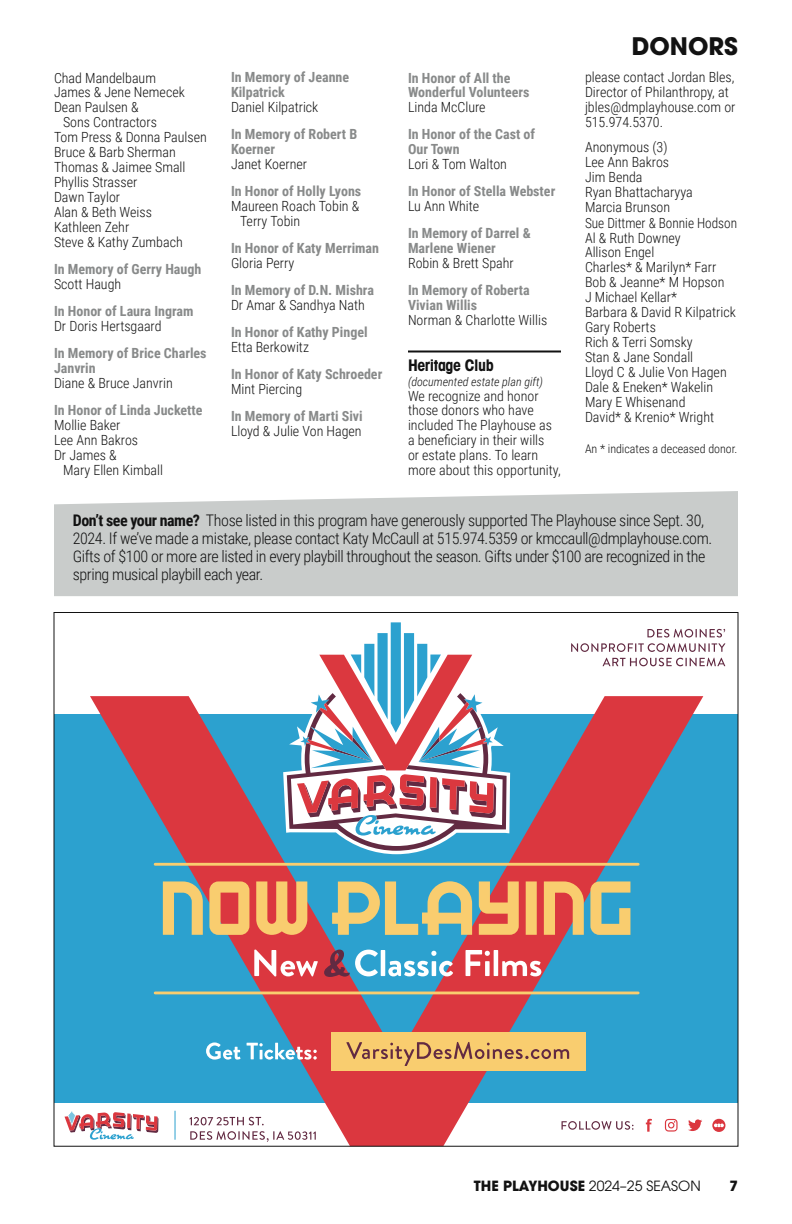
<style>
.page{position:relative;width:792px;height:1224px;background:#fff}
.page>*{position:absolute;margin:0;border:0;box-sizing:border-box;transform-origin:0 0}
.t1{font:700 24px "Avant Garde";color:#121212}
.t2{font:300 16px/18px "Roboto Condensed";letter-spacing:-.025em;color:#121212}
.t3{font:700 condensed 16px "Avant Garde";letter-spacing:-.025em;color:#121212}
.t4{font:300 14px/15px "Roboto Condensed";color:#121212}
.t5{font:700 14px/15px "Roboto Condensed";color:#888a8a}
.t6{font:14px "Avant Garde";color:#121212}
.t7{font:700 14px "Avant Garde";color:#121212}
.t8{font:300 12px "Roboto Condensed";color:#121212}
.t9{font:italic 300 12px "Roboto Condensed";color:#121212}
.s1{font-weight:700}
</style>
<div class="page">
<div style="left:54px;top:491px;width:684px;height:105px;background:#c9cccb"></div>
<hr style="left:408px;top:350px;width:153px;height:2px;background:#121212">
<div style="left:54px;top:715px;width:684px;height:388px;background:#2ca1cf"></div>
<svg style="left:90px;top:696px;width:613px;height:449px"></svg>
<svg style="left:283px;top:696px;width:227px;height:158px"></svg>
<svg style="left:287px;top:622px;width:220px;height:229px"></svg>
<hr style="left:155px;top:992px;width:483px;height:2px;background:#f9cd6f">
<hr style="left:155px;top:863px;width:483px;height:3px;background:#f9cd6f">
<svg style="left:324px;top:950px;width:217px;height:27px"></svg>
<svg style="left:254px;top:950px;width:64px;height:26px;background:#e88388"></svg>
<svg style="left:163px;top:881px;width:467px;height:54px"></svg>
<svg style="left:65px;top:1112px;width:93px;height:28px"></svg>
<svg style="left:175px;top:1111px;width:1px;height:29px"></svg>
<svg style="left:190px;top:1131px;width:126px;height:11px"></svg>
<svg style="left:189px;top:1117px;width:75px;height:8px"></svg>
<svg style="left:646px;top:1119px;width:6px;height:13px"></svg>
<svg style="left:688px;top:1119px;width:14px;height:12px"></svg>
<svg style="left:665px;top:1119px;width:13px;height:13px"></svg>
<svg style="left:712px;top:1119px;width:13px;height:13px"></svg>
<svg style="left:562px;top:1121px;width:72px;height:9px"></svg>
<div style="left:331px;top:1032px;width:255px;height:38px;background:#f9cd6f"></div>
<svg style="left:206px;top:1042px;width:111px;height:18px"></svg>
<svg style="left:346px;top:1042px;width:223px;height:24px"></svg>
<svg style="left:603px;top:658px;width:122px;height:8px"></svg>
<svg style="left:571px;top:629px;width:154px;height:23px"></svg>
<p class="t4" style="left:54px;top:70px;width:104px">Chad Mandelbaum</p>
<p class="t4" style="left:54px;top:84px;width:132px">James &amp; Jene Nemecek</p>
<p class="t4" style="left:54px;top:99px;width:86px">Dean Paulsen &amp;</p>
<p class="t4" style="left:63px;top:114px;width:95px">Sons Contractors</p>
<p class="t4" style="left:54px;top:129px;width:154px">Tom Press &amp; Donna Paulsen</p>
<p class="t4" style="left:54px;top:144px;width:123px">Bruce &amp; Barb Sherman</p>
<p class="t4" style="left:54px;top:159px;width:133px">Thomas &amp; Jaimee Small</p>
<p class="t4" style="left:54px;top:174px;width:85px">Phyllis Strasser</p>
<p class="t4" style="left:54px;top:189px;width:68px">Dawn Taylor</p>
<p class="t4" style="left:54px;top:204px;width:100px">Alan &amp; Beth Weiss</p>
<p class="t4" style="left:54px;top:219px;width:77px">Kathleen Zehr</p>
<p class="t4" style="left:54px;top:234px;width:130px">Steve &amp; Kathy Zumbach</p>
<p class="t5" style="left:54px;top:261px;width:149px">In Memory of Gerry Haugh</p>
<p class="t4" style="left:54px;top:276px;width:69px">Scott Haugh</p>
<p class="t5" style="left:54px;top:303px;width:141px">In Honor of Laura Ingram</p>
<p class="t4" style="left:54px;top:318px;width:109px">Dr Doris Hertsgaard</p>
<p class="t5" style="left:54px;top:345px;width:154px">In Memory of Brice Charles<br>Janvrin</p>
<p class="t4" style="left:54px;top:375px;width:120px">Diane &amp; Bruce Janvrin</p>
<p class="t5" style="left:54px;top:402px;width:150px">In Honor of Linda Juckette</p>
<p class="t4" style="left:54px;top:417px;width:86px">Mollie Baker<br>Lee Ann Bakros<br>Dr James &amp;</p>
<p class="t4" style="left:63px;top:462px;width:102px">Mary Ellen Kimball</p>
<p class="t5" style="left:231px;top:69px;width:120px">In Memory of Jeanne<br>Kilpatrick</p>
<p class="t4" style="left:231px;top:99px;width:89px">Daniel Kilpatrick</p>
<p class="t5" style="left:231px;top:126px;width:128px">In Memory of Robert B<br>Koerner</p>
<p class="t4" style="left:231px;top:156px;width:78px">Janet Koerner</p>
<p class="t5" style="left:231px;top:183px;width:132px">In Honor of Holly Lyons</p>
<p class="t4" style="left:240px;top:198px;width:121px;text-indent:-9px">Maureen Roach Tobin &amp;<br>Terry Tobin</p>
<p class="t5" style="left:231px;top:240px;width:150px">In Honor of Katy Merriman</p>
<p class="t4" style="left:231px;top:255px;width:65px">Gloria Perry</p>
<p class="t5" style="left:231px;top:282px;width:145px">In Memory of D.N. Mishra</p>
<p class="t4" style="left:231px;top:297px;width:135px">Dr Amar &amp; Sandhya Nath</p>
<p class="t5" style="left:231px;top:324px;width:138px">In Honor of Kathy Pingel</p>
<p class="t4" style="left:231px;top:339px;width:80px">Etta Berkowitz</p>
<p class="t5" style="left:231px;top:366px;width:153px">In Honor of Katy Schroeder</p>
<p class="t4" style="left:231px;top:381px;width:73px">Mint Piercing</p>
<p class="t5" style="left:231px;top:408px;width:133px">In Memory of Marti Sivi</p>
<p class="t4" style="left:231px;top:423px;width:132px">Lloyd &amp; Julie Von Hagen</p>
<p class="t5" style="left:408px;top:70px;width:123px">In Honor of All the<br>Wonderful Volunteers</p>
<p class="t4" style="left:408px;top:99px;width:79px">Linda McClure</p>
<p class="t5" style="left:408px;top:126px;width:129px">In Honor of the Cast of<br>Our Town</p>
<p class="t4" style="left:408px;top:156px;width:101px">Lori &amp; Tom Walton</p>
<p class="t5" style="left:408px;top:183px;width:149px">In Honor of Stella Webster</p>
<p class="t4" style="left:408px;top:198px;width:73px">Lu Ann White</p>
<p class="t5" style="left:408px;top:225px;width:124px">In Memory of Darrel &amp;<br>Marlene Wiener</p>
<p class="t4" style="left:408px;top:255px;width:107px">Robin &amp; Brett Spahr</p>
<p class="t5" style="left:408px;top:282px;width:123px">In Memory of Roberta<br>Vivian Willis</p>
<p class="t4" style="left:408px;top:312px;width:141px">Norman &amp; Charlotte Willis</p>
<p class="t3" style="left:408px;top:354px;width:87px">Heritage Club</p>
<p class="t9" style="left:408px;top:373px;width:137px">(documented estate plan gift)</p>
<p class="t4" style="left:408px;top:388px;width:154px">We recognize and honor those donors who have included The Playhouse as a beneficiary in their wills<br>or estate plans. To learn more about this opportunity,</p>
<h1 class="t1" style="left:632px;top:31px;width:108px">DONORS</h1>
<p class="t4" style="left:585px;top:69px;width:152px">please contact Jordan Bles,<br>Director of Philanthropy, at jbles@dmplayhouse.com or<br>515.974.5370.</p>
<p class="t4" style="left:585px;top:139px;width:154px">Anonymous (3)<br>Lee Ann Bakros<br>Jim Benda<br>Ryan Bhattacharyya<br>Marcia Brunson<br>Sue Dittmer &amp; Bonnie Hodson<br>Al &amp; Ruth Downey<br>Allison Engel<br>Charles* &amp; Marilyn* Farr<br>Bob &amp; Jeanne* M Hopson<br>J Michael Kellar*<br>Barbara &amp; David R Kilpatrick<br>Gary Roberts<br>Rich &amp; Terri Somsky<br>Stan &amp; Jane Sondall<br>Lloyd C &amp; Julie Von Hagen<br>Dale &amp; Eneken* Wakelin<br>Mary E Whisenand<br>David* &amp; Krenio* Wright</p>
<p class="t8" style="left:585px;top:440px;width:154px">An * indicates a deceased donor.</p>
<p class="t2" style="left:73px;top:511px;width:641px"><span class="s1">Don’t see your name?</span> Those listed in this program have generously supported The Playhouse since Sept. 30, 2024. If we’ve made a mistake, please contact Katy McCaull at 515.974.5359 or kmccaull@dmplayhouse.com.<br>Gifts of $100 or more are listed in every playbill throughout the season. Gifts under $100 are recognized in the spring musical playbill each year.</p>
<p class="t6" style="left:474px;top:1177px;width:228px"><span class="s1">THE PLAYHOUSE</span> 2024–25 SEASON</p>
<p class="t7" style="left:729px;top:1177px;width:10px">7</p>
</div>
